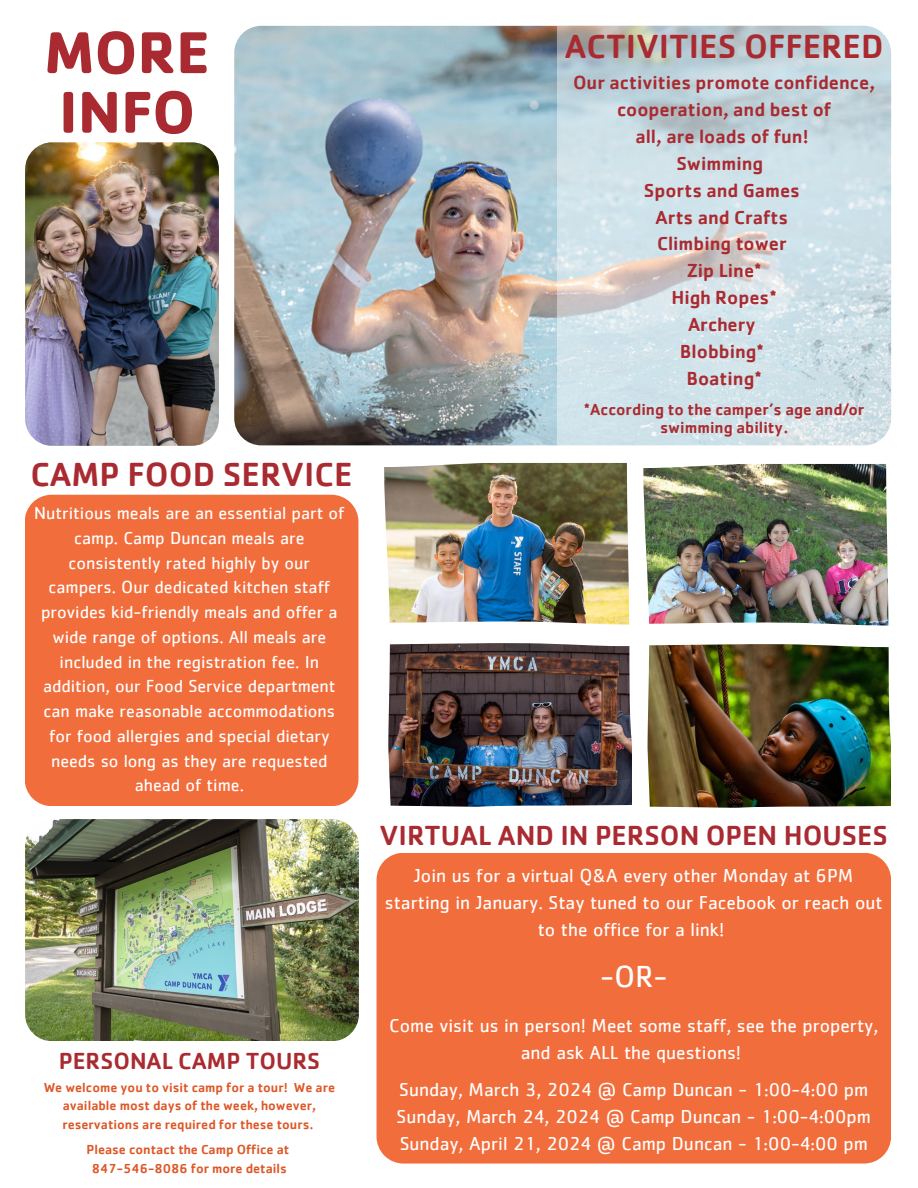
<style>
.page{position:relative;width:918px;height:1188px;background:#fff}
.page>*{position:absolute;margin:0;border:0;box-sizing:border-box;transform-origin:0 0}
.t1{font:700 61.2px/59.7px "Cachet";color:#a92b31}
.t2{font:500 34.5px "Cachet";color:#a92b31}
.t3{font:31.35px "Cachet";color:#fff}
.t4{font:500 28.5px "Cachet";color:#a92b31}
.t5{font:500 24px "Cachet";color:#a92b31}
.t6{font:500 19.5px/26.8px "Cachet";color:#a92b31;text-align:center}
.t7{font:19.35px/27.2px "Cachet";color:#fff;text-align:center}
.t8{font:18px/24.8px "Cachet";color:#fff;text-align:center}
.t9{font:500 16.5px/17.5px "Cachet";color:#a92b31;text-align:center}
.t10{font:500 13.5px/18.8px "Cachet";color:#dd5828;text-align:center}
</style>
<div class="page">
<div style="left:377px;top:853px;width:514px;height:311px;background:#f26d3c"></div>
<div style="left:25px;top:495px;width:333px;height:311px;background:#f26d3c"></div>
<img style="left:234px;top:26px;width:657px;height:419px;border-radius:27px">
<svg style="left:557px;top:26px;width:334px;height:420px;background:#cbdbe1"></svg>
<img style="left:25px;top:819px;width:334px;height:222px;border-radius:27px">
<img style="left:25px;top:142px;width:194px;height:304px;border-radius:27px">
<img style="left:384px;top:463px;width:245px;height:162px">
<img style="left:388px;top:643px;width:244px;height:164px">
<img style="left:643px;top:464px;width:245px;height:162px">
<img style="left:648px;top:644px;width:243px;height:164px">
<p class="t1" style="left:44px;top:20px;width:167px">MORE<br>INFO</p>
<p class="t2" style="left:30px;top:452px;width:324px">CAMP FOOD SERVICE</p>
<p class="t8" style="left:34px;top:502px;width:312px">Nutritious meals are an essential part of camp. Camp Duncan meals are consistently rated highly by our campers. Our dedicated kitchen staff provides kid-friendly meals and offer a wide range of options. All meals are included in the registration fee. In addition, our Food Service department can make reasonable accommodations for food allergies and special dietary needs so long as they are requested ahead of time.</p>
<p class="t5" style="left:59px;top:1045px;width:263px">PERSONAL CAMP TOURS</p>
<p class="t10" style="left:44px;top:1077px;width:293px">We welcome you to visit camp for a tour! We are available most days of the week, however, reservations are required for these tours.</p>
<p class="t10" style="left:87px;top:1139px;width:204px">Please contact the Camp Office at</p>
<p class="t10" style="left:92px;top:1158px;width:197px">847-546-8086 for more details</p>
<p class="t2" style="left:565px;top:24px;width:320px">ACTIVITIES OFFERED</p>
<p class="t6" style="left:573px;top:68px;width:304px">Our activities promote confidence, cooperation, and best of</p>
<p class="t6" style="left:635px;top:122px;width:175px">all, are loads of fun!</p>
<p class="t6" style="left:676px;top:149px;width:88px">Swimming</p>
<p class="t6" style="left:644px;top:176px;width:158px">Sports and Games</p>
<p class="t6" style="left:656px;top:203px;width:134px">Arts and Crafts</p>
<p class="t6" style="left:657px;top:230px;width:131px">Climbing tower</p>
<p class="t6" style="left:687px;top:257px;width:76px">Zip Line*</p>
<p class="t6" style="left:672px;top:283px;width:107px">High Ropes*</p>
<p class="t6" style="left:688px;top:310px;width:69px">Archery</p>
<p class="t6" style="left:680px;top:337px;width:85px">Blobbing*</p>
<p class="t6" style="left:687px;top:364px;width:77px">Boating*</p>
<p class="t9" style="left:584px;top:400px;width:282px">*According to the camper’s age and/or swimming ability.</p>
<p class="t4" style="left:380px;top:817px;width:510px">VIRTUAL AND IN PERSON OPEN HOUSES</p>
<p class="t7" style="left:385px;top:863px;width:499px">Join us for a virtual Q&amp;A every other Monday at 6PM starting in January. Stay tuned to our Facebook or reach out to the office for a link!</p>
<p class="t3" style="left:600px;top:963px;width:69px">-OR-</p>
<p class="t7" style="left:389px;top:1013px;width:491px">Come visit us in person! Meet some staff, see the property, and ask ALL the questions!</p>
<p class="t7" style="left:399px;top:1077px;width:471px">Sunday, March 3, 2024 @ Camp Duncan - 1:00-4:00 pm</p>
<p class="t7" style="left:397px;top:1104px;width:476px">Sunday, March 24, 2024 @ Camp Duncan - 1:00-4:00pm</p>
<p class="t7" style="left:400px;top:1131px;width:470px">Sunday, April 21, 2024 @ Camp Duncan - 1:00-4:00 pm</p>
</div>
